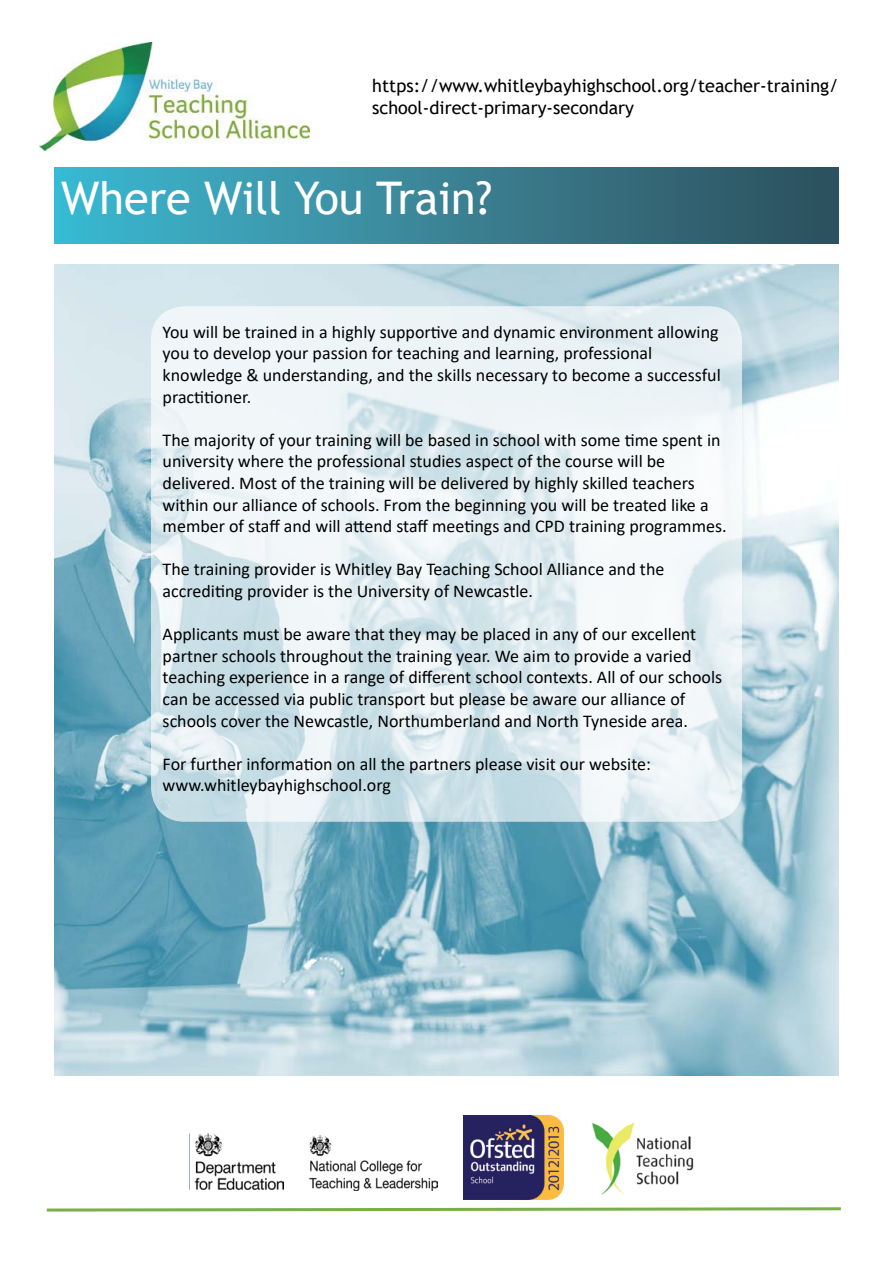
<style>
.page{position:relative;width:893px;height:1263px;background:#fff}
.page>*{position:absolute;margin:0;border:0;box-sizing:border-box;transform-origin:0 0}
.t1{font:45px "Trebuchet MS";color:#fff}
.t2{font:18px/21.6px "Calibri";color:#000}
.t3{font:18px/21.6px "Trebuchet MS";color:#000}
</style>
<div class="page">
<img style="left:54px;top:265px;width:785px;height:810px">
<div style="left:54px;top:167px;width:785px;height:76px;background:linear-gradient(to right,#3eb9d2,#314e5b)"></div>
<img style="left:39px;top:42px;width:270px;height:108px">
<img style="left:194px;top:1133px;width:89px;height:57px">
<img style="left:309px;top:1135px;width:129px;height:56px">
<img style="left:464px;top:1115px;width:100px;height:84px">
<img style="left:592px;top:1122px;width:102px;height:73px">
<svg style="left:46px;top:1207px;width:795px;height:5px"></svg>
<svg style="left:151px;top:306px;width:591px;height:516px;fill:#ecf3f6"></svg>
<p class="t3" style="left:372px;top:75px;width:468px">https://www.whitleybayhighschool.org/teacher-training/ school-direct-primary-secondary</p>
<h1 class="t1" style="left:61px;top:170px;width:433px">Where Will You Train?</h1>
<p class="t2" style="left:163px;top:320px;width:560px">You will be trained in a highly supportive and dynamic environment allowing you to develop your passion for teaching and learning, professional knowledge &amp; understanding, and the skills necessary to become a successful practitioner.</p>
<p class="t2" style="left:163px;top:428px;width:565px">The majority of your training will be based in school with some time spent in university where the professional studies aspect of the course will be delivered. Most of the training will be delivered by highly skilled teachers within our alliance of schools. From the beginning you will be treated like a member of staff and will attend staff meetings and CPD training programmes.</p>
<p class="t2" style="left:163px;top:558px;width:503px">The training provider is Whitley Bay Teaching School Alliance and the accrediting provider is the University of Newcastle.</p>
<p class="t2" style="left:163px;top:623px;width:561px">Applicants must be aware that they may be placed in any of our excellent partner schools throughout the training year. We aim to provide a varied teaching experience in a range of different school contexts. All of our schools can be accessed via public transport but please be aware our alliance of schools cover the Newcastle, Northumberland and North Tyneside area.</p>
<p class="t2" style="left:163px;top:752px;width:490px">For further information on all the partners please visit our website: www.whitleybayhighschool.org</p>
</div>
